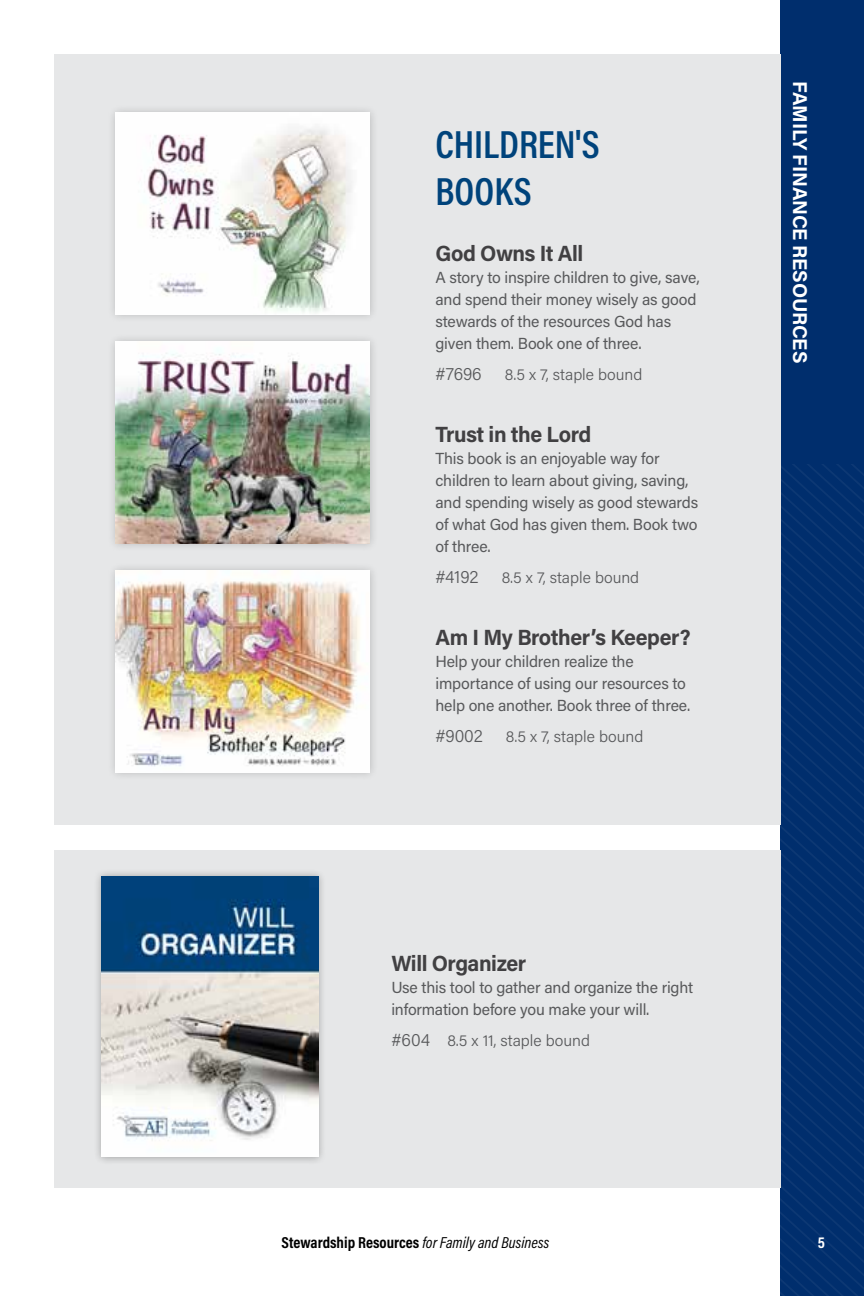
<style>
.page{position:relative;width:864px;height:1296px;background:#fff}
.page>*{position:absolute;margin:0;border:0;box-sizing:border-box;transform-origin:0 0}
.t1{font:600 39.4px/47.4px "Acumin Pro Cond";color:#00437b}
.t2{font:700 22px "Acumin Pro";letter-spacing:-.02em;color:#414042}
.t3{font:700 20px "Acumin Pro";letter-spacing:-.01em;color:#fff}
.t4{font:300 18px "Acumin Pro";letter-spacing:-.01em;color:#58595b}
.t5{font:16px/22px "Acumin Pro";letter-spacing:-.01em;color:#58595b}
.t6{font:300 16px "Acumin Pro";color:#58595b}
.t7{font:700 16px "Acumin Pro Cond";color:#000}
.t8{font:700 16px "Acumin Pro Cond";color:#fff}
.s1{font-size:18px}
.s2{font-weight:400;font-style:italic}
</style>
<div class="page">
<div style="left:780px;top:0;width:84px;height:459px;background:#002e6d"></div>
<svg style="left:780px;top:464px;width:84px;height:94px;background:#04316f"></svg>
<svg style="left:780px;top:558px;width:84px;height:738px;background:#083571"></svg>
<div style="left:54px;top:54px;width:726px;height:770px;background:#e6e7e8"></div>
<div style="left:54px;top:850px;width:726px;height:338px;background:#e6e7e8"></div>
<div style="left:94px;top:869px;width:232px;height:296px;background:#000;opacity:.3"></div>
<img style="left:102px;top:876px;width:217px;height:281px">
<div style="left:107px;top:104px;width:272px;height:220px;background:#000;opacity:.2"></div>
<img style="left:116px;top:113px;width:254px;height:202px">
<div style="left:107px;top:333px;width:272px;height:220px;background:#000;opacity:.2"></div>
<img style="left:116px;top:342px;width:254px;height:202px">
<div style="left:107px;top:562px;width:272px;height:219px;background:#000;opacity:.2"></div>
<img style="left:116px;top:571px;width:254px;height:202px">
<h1 class="t1" style="left:435px;top:120px;width:166px">CHILDREN'S<br>BOOKS</h1>
<h2 class="t2" style="left:435px;top:238px;width:149px">God Owns It All</h2>
<p class="t5" style="left:435px;top:266px;width:266px">A story to inspire children to give, save, and spend their money wisely as good stewards of the resources God has given them. Book one of three.</p>
<p class="t4" style="left:435px;top:361px;width:48px">#7696</p>
<p class="t6" style="left:505px;top:363px;width:139px">8.5 x 7, staple bound</p>
<h2 class="t2" style="left:435px;top:419px;width:157px">Trust in the Lord</h2>
<p class="t5" style="left:435px;top:447px;width:264px">This book is an enjoyable way for children to learn about giving, saving, and spending wisely as good stewards of what God has given them. Book two of three.</p>
<p class="t4" style="left:435px;top:564px;width:45px">#4192</p>
<p class="t6" style="left:502px;top:566px;width:139px">8.5 x 7, staple bound</p>
<h2 class="t2" style="left:435px;top:622px;width:257px">Am I My Brother’s Keeper?</h2>
<p class="t5" style="left:435px;top:650px;width:256px">Help your children realize the importance of using our resources to help one another. Book three of three.</p>
<p class="t4" style="left:435px;top:723px;width:49px">#9002</p>
<p class="t6" style="left:506px;top:725px;width:139px">8.5 x 7, staple bound</p>
<h2 class="t2" style="left:391px;top:947px;width:136px">Will Organizer</h2>
<p class="t5" style="left:391px;top:975px;width:303px">Use this tool to gather and organize the right information before you make your will.</p>
<p class="t6" style="left:391px;top:1029px;width:200px"><span class="s1">#604</span> 8.5 x 11, staple bound</p>
<p class="t3" style="left:814px;top:81px;width:283px;rotate:90deg">FAMILY FINANCE RESOURCES</p>
<p class="t7" style="left:282px;top:1232px;width:269px">Stewardship Resources <span class="s2">for Family and Business</span></p>
<p class="t8" style="left:818px;top:1232px;width:9px">5</p>
</div>
